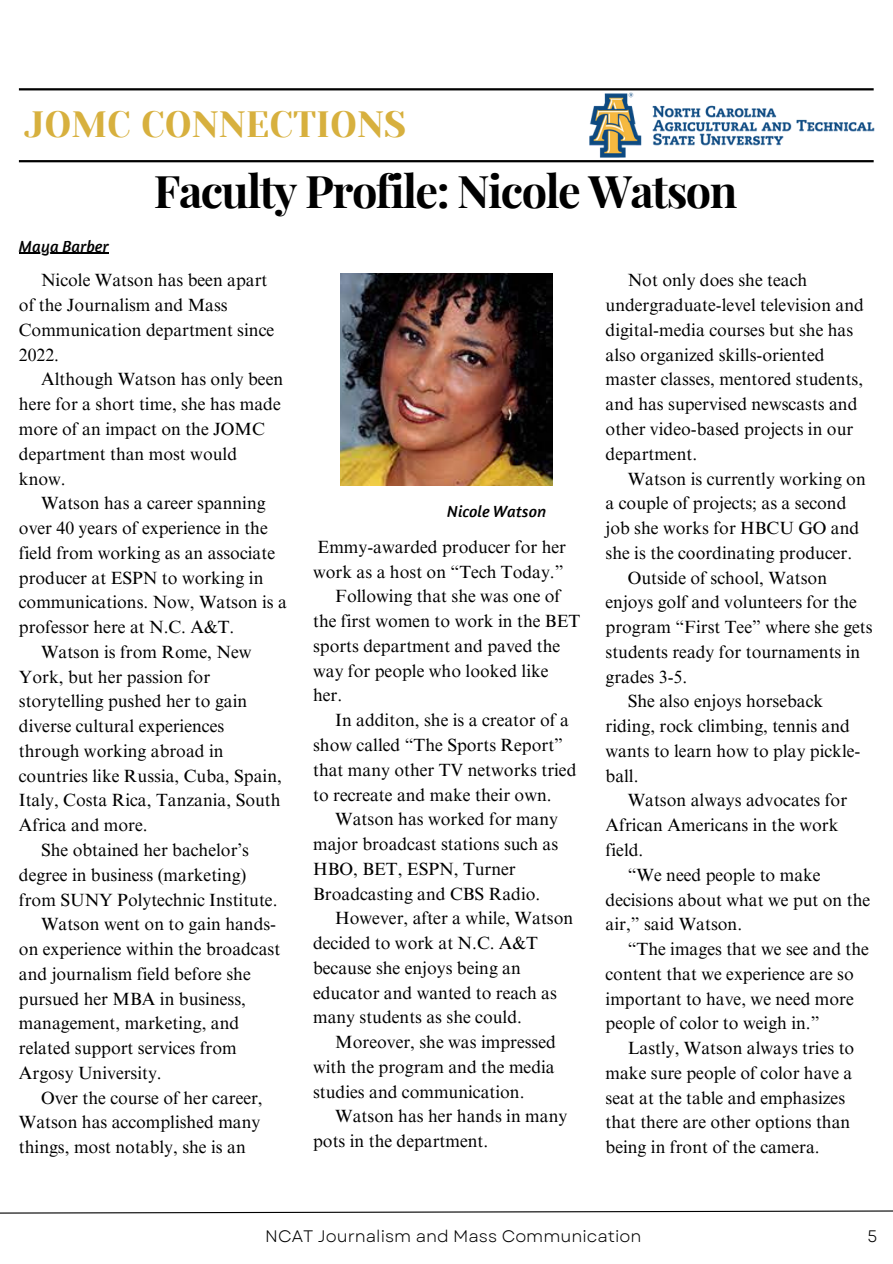
<style>
.page{position:relative;width:893px;height:1264px;background:#fff}
.page>*{position:absolute;margin:0;border:0;box-sizing:border-box;transform-origin:0 0}
.t1{font:700 45px "Playfair Display";letter-spacing:-.035em;color:#000}
.t2{font:36.45px "Yeseva One";color:#d7b03e}
.t3{font:17.7px/24.8px "Times NRMT Pro";color:#000}
.t4{font:16.65px "Garet";color:#000}
.t5{font:italic 16.5px "Amaranth";color:#000}
</style>
<div class="page">
<hr style="left:19px;top:88px;width:854px;height:2px;background:#000">
<hr style="left:19px;top:160px;width:854px;height:2px;background:#000">
<img style="left:341px;top:273px;width:211px;height:212px">
<svg style="left:0;top:1210px;width:892px;height:4px"></svg>
<img style="left:589px;top:93px;width:284px;height:64px">
<hr style="left:19px;top:253px;width:90px;height:1px;background:#000">
<p class="t2" style="left:24px;top:104px;width:383px">JOMC CONNECTIONS</p>
<p class="t1" style="left:154px;top:160px;width:585px">Faculty Profile: Nicole Watson</p>
<p class="t5" style="left:19px;top:235px;width:91px">Maya Barber</p>
<p class="t3" style="left:19px;top:270px;width:257px;text-indent:22px">Nicole Watson has been apart of the Journalism and Mass<br>Communication department since<br>2022.</p>
<p class="t3" style="left:19px;top:369px;width:266px;text-indent:22px">Although Watson has only been here for a short time, she has made more of an impact on the JOMC department than most would know.</p>
<p class="t3" style="left:19px;top:493px;width:269px;text-indent:22px">Watson has a career spanning over 40 years of experience in the field from working as an associate producer at ESPN to working in communications. Now, Watson is a professor here at N.C. A&amp;T.</p>
<p class="t3" style="left:19px;top:641px;width:264px;text-indent:22px">Watson is from Rome, New<br>York, but her passion for storytelling pushed her to gain diverse cultural experiences through working abroad in countries like Russia, Cuba, Spain,<br>Italy, Costa Rica, Tanzania, South<br>Africa and more.</p>
<p class="t3" style="left:19px;top:839px;width:260px;text-indent:22px">She obtained her bachelor’s degree in business (marketing) from SUNY Polytechnic Institute.</p>
<p class="t3" style="left:19px;top:914px;width:263px;text-indent:22px">Watson went on to gain hands&shy;on experience within the broadcast and journalism field before she pursued her MBA in business, management, marketing, and related support services from<br>Argosy University.</p>
<p class="t3" style="left:19px;top:1087px;width:245px;text-indent:22px">Over the course of her career,<br>Watson has accomplished many things, most notably, she is an</p>
<p class="t5" style="left:447px;top:501px;width:100px">Nicole Watson</p>
<p class="t3" style="left:313px;top:536px;width:254px">Emmy-awarded producer for her work as a host on “Tech Today.”</p>
<p class="t3" style="left:313px;top:586px;width:269px;text-indent:22px">Following that she was one of the first women to work in the BET sports department and paved the way for people who looked like her.</p>
<p class="t3" style="left:313px;top:710px;width:265px;text-indent:22px">In additon, she is a creator of a show called “The Sports Report” that many other TV networks tried to recreate and make their own.</p>
<p class="t3" style="left:313px;top:809px;width:246px;text-indent:22px">Watson has worked for many major broadcast stations such as<br>HBO, BET, ESPN, Turner<br>Broadcasting and CBS Radio.</p>
<p class="t3" style="left:313px;top:908px;width:261px;text-indent:22px">However, after a while, Watson decided to work at N.C. A&amp;T because she enjoys being an educator and wanted to reach as many students as she could.</p>
<p class="t3" style="left:313px;top:1031px;width:244px;text-align:justify;text-indent:22px">Moreover, she was impressed with the program and the media studies and communication.</p>
<p class="t3" style="left:313px;top:1106px;width:256px;text-indent:22px">Watson has her hands in many pots in the department.</p>
<p class="t3" style="left:605px;top:270px;width:260px;text-indent:22px">Not only does she teach undergraduate-level television and digital-media courses but she has also organized skills-oriented master classes, mentored students, and has supervised newscasts and other video-based projects in our department.</p>
<p class="t3" style="left:605px;top:468px;width:262px;text-indent:22px">Watson is currently working on a couple of projects; as a second job she works for HBCU GO and she is the coordinating producer.</p>
<p class="t3" style="left:605px;top:567px;width:268px;text-indent:22px">Outside of school, Watson enjoys golf and volunteers for the program “First Tee” where she gets students ready for tournaments in grades 3-5.</p>
<p class="t3" style="left:605px;top:691px;width:256px;text-indent:22px">She also enjoys horseback riding, rock climbing, tennis and wants to learn how to play pickle&shy;ball.</p>
<p class="t3" style="left:605px;top:790px;width:243px;text-indent:22px">Watson always advocates for<br>African Americans in the work field.</p>
<p class="t3" style="left:605px;top:864px;width:266px;text-indent:22px">“We need people to make decisions about what we put on the air,” said Watson.</p>
<p class="t3" style="left:605px;top:938px;width:265px;text-indent:22px">“The images that we see and the content that we experience are so important to have, we need more people of color to weigh in.”</p>
<p class="t3" style="left:605px;top:1037px;width:250px;text-indent:22px">Lastly, Watson always tries to make sure people of color have a seat at the table and emphasizes that there are other options than being in front of the camera.</p>
<p class="t4" style="left:265px;top:1224px;width:377px">NCAT Journalism and Mass Communication</p>
<p class="t4" style="left:867px;top:1224px;width:11px">5</p>
</div>
